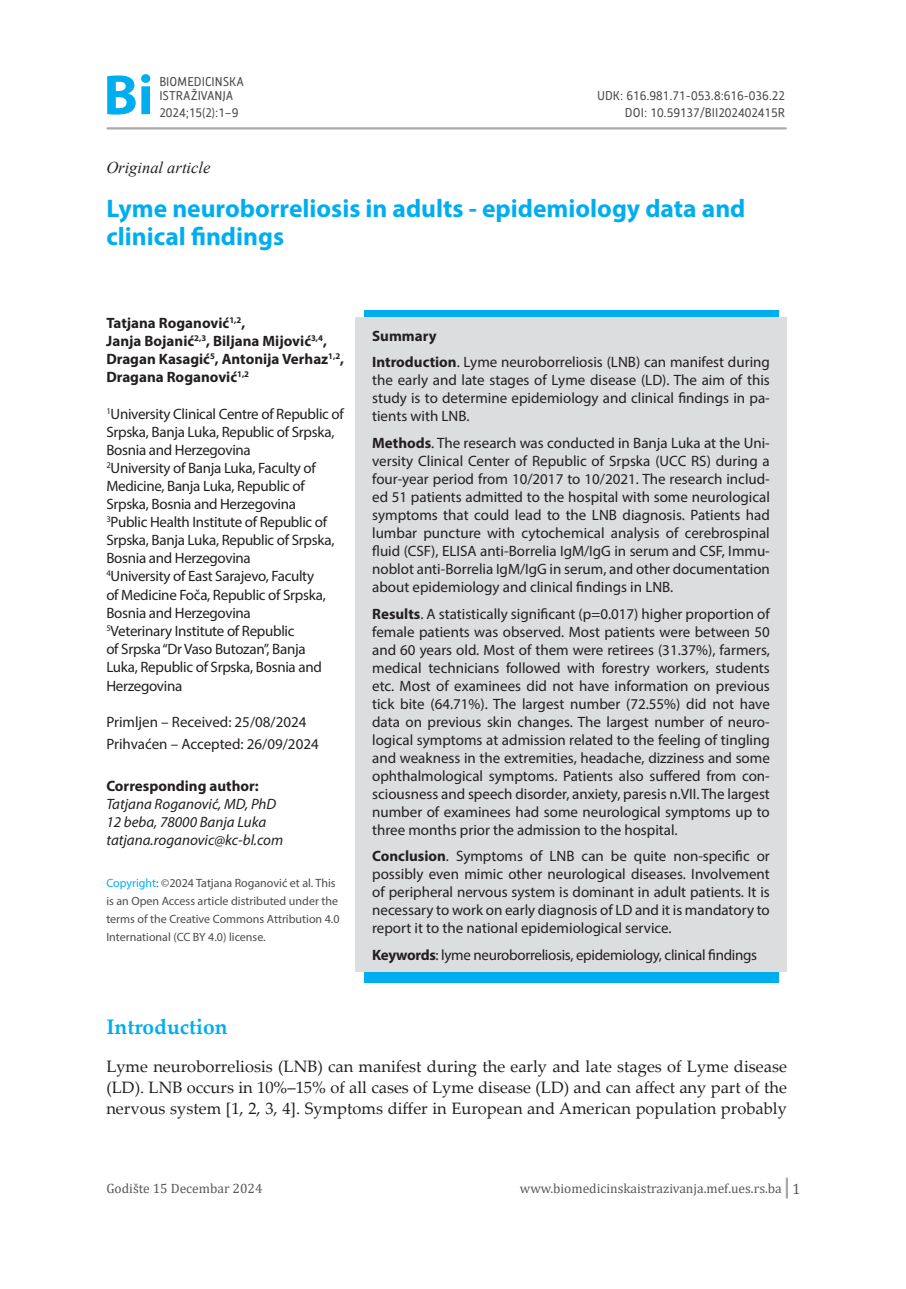
<style>
.page{position:relative;width:906px;height:1289px;background:#fff}
.page>*{position:absolute;margin:0;border:0;box-sizing:border-box;transform-origin:0 0}
.t1{font:700 57px "Myriad Pro";color:#00aeef}
.t2{font:700 25.5px/28px "Myriad Pro";color:#00aeef}
.t3{font:700 21px "Palatino Linotype";color:#00aeef}
.t4{font:16.5px/21px "Palatino Linotype";color:#231f20;text-align:justify}
.t5{font:italic 16.5px "Times New Roman";color:#222}
.t6{font:15px/18px "Myriad Pro";letter-spacing:-.02em;color:#231f20;text-align:justify}
.t7{font:700 15px/18px "Myriad Pro";color:#231f20}
.t8{font:15px/21.6px "Myriad Pro";color:#231f20}
.t9{font:italic 15px/18px "Myriad Pro";color:#231f20}
.t10{font:15px "Cambria";color:#57585a}
.t11{font:13.5px "Cambria";color:#57585a}
.t12{font:12px/18px "Myriad Pro";color:#4b4c4d}
.t13{font:12px/14.4px "Influ BG";color:#4b4c4d}
.s1{color:#00aeef}
.s2{font-weight:700}
</style>
<div class="page">
<hr style="left:107px;top:127px;width:678px;height:2px;background:#a8a9ad">
<hr style="left:785px;top:1178px;width:3px;height:19px;background:#a8a9ad">
<div style="left:364px;top:310px;width:414px;height:672px;background:#00aeef"></div>
<div style="left:355px;top:317px;width:432px;height:655px;background:#dcdddf"></div>
<h1 class="t1" style="left:103px;top:58px;width:52px">Bi</h1>
<p class="t13" style="left:159px;top:74px;width:86px">BIOMEDICINSKA<br>ISTRAŽIVANJA</p>
<p class="t13" style="left:597px;top:88px;width:189px">UDK: 616.981.71-053.8:616-036.22</p>
<p class="t13" style="left:159px;top:105px;width:81px">2024;15(2):1–9</p>
<p class="t13" style="left:625px;top:105px;width:162px">DOI: 10.59137/BII202402415R</p>
<p class="t5" style="left:106px;top:156px;width:106px">Original article</p>
<h2 class="t2" style="left:106px;top:194px;width:640px">Lyme neuroborreliosis in adults - epidemiology data and clinical findings</h2>
<p class="t7" style="left:106px;top:313px;width:239px">Tatjana Roganović<sup>1,2</sup>,<br>Janja Bojanić<sup>2,3</sup>, Biljana Mijović<sup>3,4</sup>,<br>Dragan Kasagić<sup>5</sup>, Antonija Verhaz<sup>1,2</sup>,<br>Dragana Roganović<sup>1,2</sup></p>
<p class="t6" style="left:106px;top:405px;width:239px;text-align:left"><sup>1</sup>University Clinical Centre of Republic of Srpska, Banja Luka, Republic of Srpska, Bosnia and Herzegovina<br><sup>2</sup>University of Banja Luka, Faculty of Medicine, Banja Luka, Republic of Srpska, Bosnia and Herzegovina<br><sup>3</sup>Public Health Institute of Republic of Srpska, Banja Luka, Republic of Srpska, Bosnia and Herzegovina<br><sup>4</sup>University of East Sarajevo, Faculty<br>of Medicine Foča, Republic of Srpska, Bosnia and Herzegovina<br><sup>5</sup>Veterinary Institute of Republic<br>of Srpska “Dr Vaso Butozan”, Banja<br>Luka, Republic of Srpska, Bosnia and</p>
<p class="t6" style="left:106px;top:677px;width:77px">Herzegovina</p>
<p class="t8" style="left:106px;top:711px;width:214px">Primljen – Received: 25/08/2024<br>Prihvaćen – Accepted: 26/09/2024</p>
<p class="t7" style="left:106px;top:776px;width:154px">Corresponding author:</p>
<p class="t9" style="left:106px;top:794px;width:178px">Tatjana Roganović, MD, PhD<br>12 beba, 78000 Banja Luka tatjana.roganovic@kc-bl.com</p>
<p class="t12" style="left:106px;top:873px;width:235px"><span class="s1">Copyright</span>: ©2024 Tatjana Roganović et al. This is an Open Access article distributed under the terms of the Creative Commons Attribution 4.0<br>International (CC BY 4.0) license.</p>
<p class="t8" style="left:372px;top:322px;width:399px;line-height:26.5px"><span class="s2">Summary<br>Introduction</span>. Lyme neuroborreliosis (LNB) can manifest during</p>
<p class="t6" style="left:372px;top:371px;width:399px">the early and late stages of Lyme disease (LD). The aim of this study is to determine epidemiology and clinical findings in pa&shy;tients with LNB.</p>
<p class="t6" style="left:372px;top:433px;width:399px"><span class="s2">Methods</span>. The research was conducted in Banja Luka at the Uni&shy;versity Clinical Center of Republic of Srpska (UCC RS) during a four-year period from 10/2017 to 10/2021. The research includ&shy;ed 51 patients admitted to the hospital with some neurological symptoms that could lead to the LNB diagnosis. Patients had lumbar puncture with cytochemical analysis of cerebrospinal fluid (CSF), ELISA anti-Borrelia IgM/IgG in serum and CSF, Immu&shy;noblot anti-Borrelia IgM/IgG in serum, and other documentation about epidemiology and clinical findings in LNB.</p>
<p class="t6" style="left:372px;top:604px;width:399px"><span class="s2">Results</span>. A statistically significant (p=0.017) higher proportion of female patients was observed. Most patients were between 50 and 60 years old. Most of them were retirees (31.37%), farmers, medical technicians followed with forestry workers, students etc. Most of examinees did not have information on previous tick bite (64.71%). The largest number (72.55%) did not have data on previous skin changes. The largest number of neuro&shy;logical symptoms at admission related to the feeling of tingling and weakness in the extremities, headache, dizziness and some ophthalmological symptoms. Patients also suffered from con&shy;sciousness and speech disorder, anxiety, paresis n.VII. The largest number of examinees had some neurological symptoms up to three months prior the admission to the hospital.</p>
<p class="t6" style="left:372px;top:846px;width:399px"><span class="s2">Conclusion</span>. Symptoms of LNB can be quite non-specific or possibly even mimic other neurological diseases. Involvement of peripheral nervous system is dominant in adult patients. It is necessary to work on early diagnosis of LD and it is mandatory to report it to the national epidemiological service.</p>
<p class="t6" style="left:372px;top:945px;width:386px"><span class="s2">Keywords</span>: lyme neuroborreliosis, epidemiology, clinical findings</p>
<h3 class="t3" style="left:106px;top:1012px;width:123px">Introduction</h3>
<p class="t4" style="left:106px;top:1055px;width:682px">Lyme neuroborreliosis (LNB) can manifest during the early and late stages of Lyme disease (LD). LNB occurs in 10%–15% of all cases of Lyme disease (LD) and can affect any part of the nervous system [1, 2, 3, 4]. Symptoms differ in European and American population probably</p>
<p class="t11" style="left:106px;top:1180px;width:158px">Godište 15 Decembar 2024</p>
<p class="t11" style="left:520px;top:1180px;width:263px">www.biomedicinskaistrazivanja.mef.ues.rs.ba</p>
<p class="t10" style="left:792px;top:1179px;width:10px">1</p>
</div>
